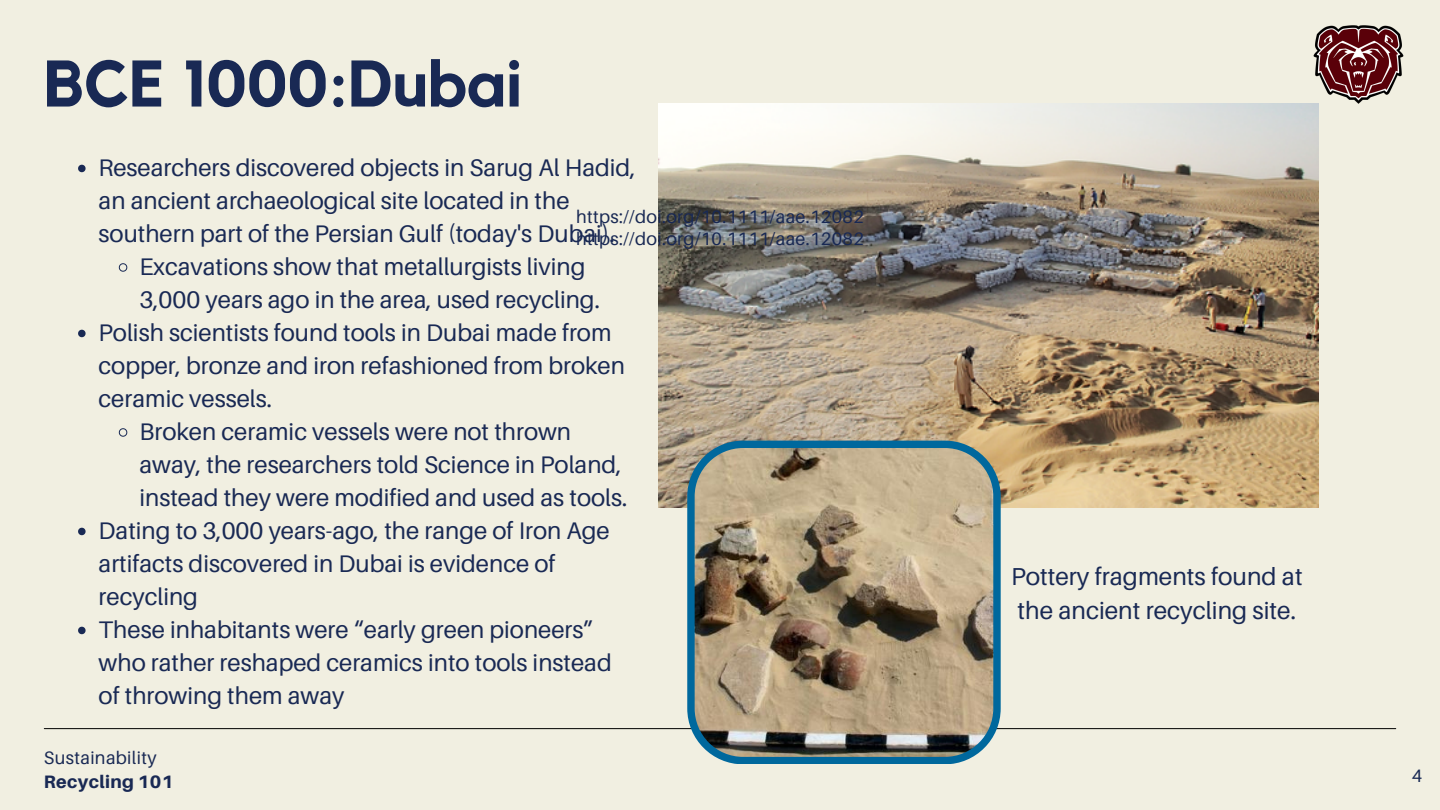
<style>
.page{position:relative;width:1440px;height:810px;background:#f1efe1}
.page>*{position:absolute;margin:0;border:0;box-sizing:border-box;transform-origin:0 0}
.t1{font:700 65px "Kollektif";color:#192954}
.t2{font:24.5px/33.8px "Aileron";color:#192954}
.t3{font:24px "Aileron";color:#192954}
.t4{font:18px/21.1px "Aileron";letter-spacing:.02em;color:#192954}
.t5{font:800 18px "Aileron";letter-spacing:.02em;color:#192954}
.t6{font:18px "Aileron";color:#182954}
</style>
<div class="page">
<svg style="left:78px;top:165px;width:8px;height:7px"></svg>
<svg style="left:118px;top:263px;width:10px;height:9px"></svg>
<svg style="left:78px;top:330px;width:8px;height:7px"></svg>
<svg style="left:118px;top:428px;width:10px;height:9px"></svg>
<svg style="left:78px;top:528px;width:8px;height:7px"></svg>
<svg style="left:78px;top:627px;width:8px;height:7px"></svg>
<img style="left:1313px;top:25px;width:91px;height:79px">
<hr style="left:44px;top:728px;width:1352px;height:1px;background:#000">
<img style="left:659px;top:104px;width:660px;height:403px">
<svg style="left:687px;top:441px;width:314px;height:323px;background:#98907b"></svg>
<h1 class="t1" style="left:44px;top:54px;width:480px">BCE 1000:Dubai</h1>
<p class="t3" style="left:99px;top:153px;width:539px">Researchers discovered objects in Sarug Al Hadid,</p>
<p class="t3" style="left:99px;top:186px;width:472px">an ancient archaeological site located in the</p>
<p class="t3" style="left:99px;top:219px;width:518px">southern part of the Persian Gulf (today's Dubai).</p>
<p class="t3" style="left:139px;top:252px;width:448px">Excavations show that metallurgists living</p>
<p class="t3" style="left:139px;top:285px;width:462px">3,000 years ago in the area, used recycling.</p>
<p class="t3" style="left:99px;top:318px;width:514px">Polish scientists found tools in Dubai made from</p>
<p class="t3" style="left:99px;top:351px;width:528px">copper, bronze and iron refashioned from broken</p>
<p class="t3" style="left:99px;top:384px;width:175px">ceramic vessels.</p>
<p class="t3" style="left:139px;top:417px;width:433px">Broken ceramic vessels were not thrown</p>
<p class="t3" style="left:139px;top:450px;width:484px">away, the researchers told Science in Poland,</p>
<p class="t3" style="left:139px;top:483px;width:489px">instead they were modified and used as tools.</p>
<p class="t3" style="left:99px;top:516px;width:513px">Dating to 3,000 years-ago, the range of Iron Age</p>
<p class="t3" style="left:99px;top:549px;width:458px">artifacts discovered in Dubai is evidence of</p>
<p class="t3" style="left:99px;top:582px;width:101px">recycling</p>
<p class="t3" style="left:99px;top:615px;width:496px">These inhabitants were “early green pioneers”</p>
<p class="t3" style="left:99px;top:648px;width:515px">who rather reshaped ceramics into tools instead</p>
<p class="t3" style="left:99px;top:681px;width:247px">of throwing them away</p>
<p class="t4" style="left:576px;top:206px;width:289px">https://doi.org/10.1111/aae.12082 https://doi.org/10.1111/aae.12082</p>
<p class="t4" style="left:44px;top:746px;width:114px">Sustainability</p>
<p class="t5" style="left:44px;top:771px;width:131px">Recycling 101</p>
<p class="t2" style="left:1011px;top:559px;width:293px">Pottery fragments found at the ancient recycling site.</p>
<p class="t6" style="left:1412px;top:765px;width:12px">4</p>
</div>
